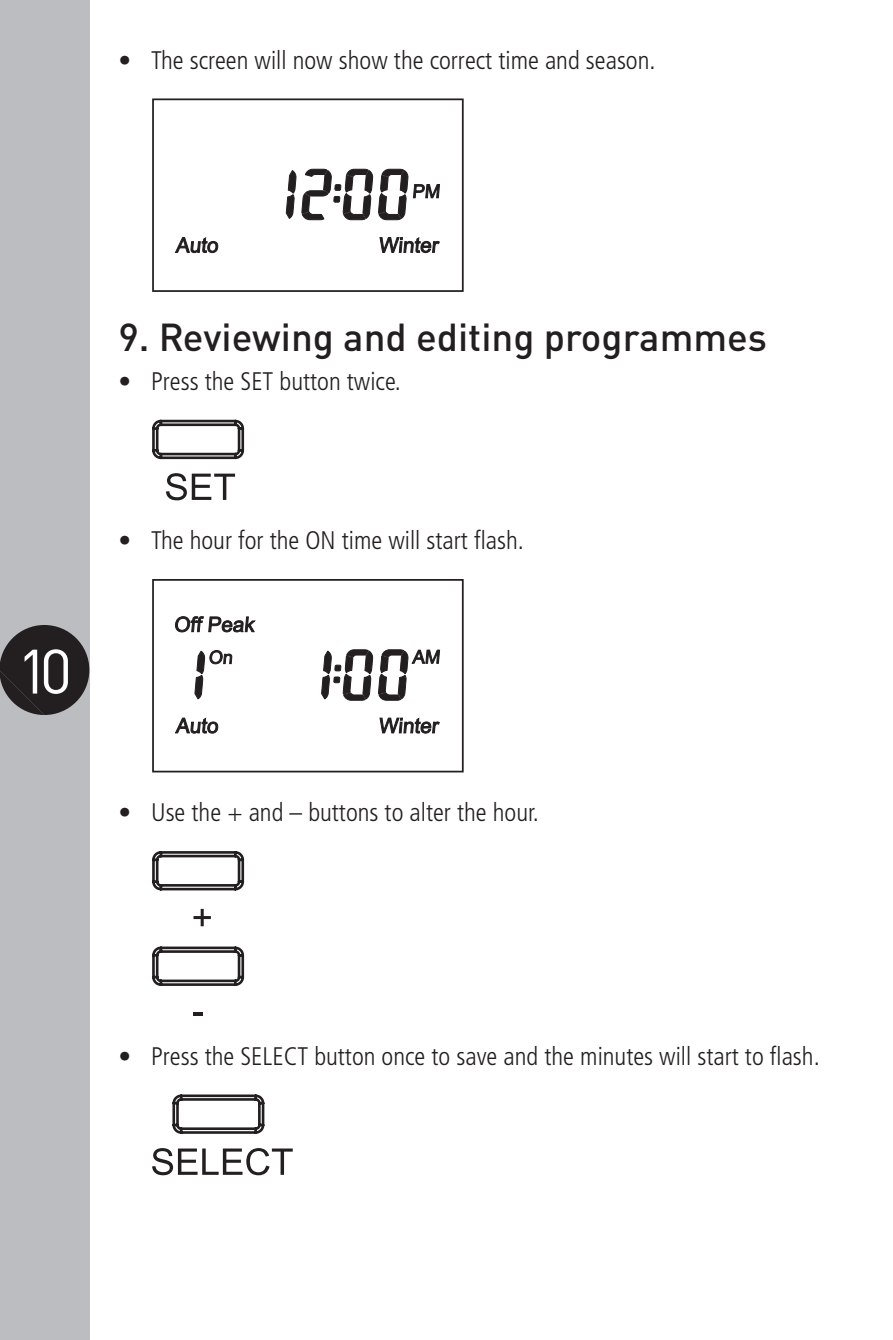
<style>
.page{position:relative;width:893px;height:1340px;background:#fff}
.page>*{position:absolute;margin:0;border:0;box-sizing:border-box;transform-origin:0 0}
.t1{font:61.6px "DINOT";color:#fff}
.t2{font:500 38.5px "DINOT";color:#231f20}
.t3{font:300 condensed 25.55px "Frutiger LT";color:#231f20}
</style>
<div class="page">
<div style="left:0;top:0;width:89px;height:1339px;background:#bcbdc0"></div>
<svg style="left:193px;top:1012px;width:10px;height:3px"></svg>
<svg style="left:152px;top:851px;width:92px;height:135px"></svg>
<svg style="left:152px;top:1148px;width:141px;height:27px"></svg>
<svg style="left:172px;top:1094px;width:93px;height:40px"></svg>
<svg style="left:380px;top:237px;width:59px;height:16px"></svg>
<svg style="left:175px;top:237px;width:43px;height:16px"></svg>
<svg style="left:286px;top:170px;width:10px;height:48px"></svg>
<svg style="left:302px;top:169px;width:138px;height:51px"></svg>
<div style="left:152px;top:98px;width:312px;height:194px;border:2px solid #231f20"></div>
<svg style="left:166px;top:473px;width:69px;height:27px"></svg>
<svg style="left:152px;top:420px;width:92px;height:40px"></svg>
<svg style="left:380px;top:718px;width:59px;height:15px"></svg>
<svg style="left:175px;top:718px;width:43px;height:15px"></svg>
<svg style="left:175px;top:616px;width:80px;height:16px"></svg>
<svg style="left:195px;top:650px;width:37px;height:49px"></svg>
<svg style="left:322px;top:649px;width:118px;height:51px"></svg>
<div style="left:152px;top:579px;width:312px;height:193px;border:2px solid #231f20"></div>
<svg style="left:0;top:625px;width:89px;height:90px"></svg>
<p class="t3" style="left:118px;top:45px;width:539px">• The screen will now show the correct time and season.</p>
<h2 class="t2" style="left:118px;top:312px;width:650px">9. Reviewing and editing programmes</h2>
<p class="t3" style="left:118px;top:366px;width:284px">• Press the SET button twice.</p>
<h1 class="t1" style="left:17px;top:633px;width:57px">10</h1>
<p class="t3" style="left:118px;top:526px;width:407px">• The hour for the ON time will start flash.</p>
<p class="t3" style="left:118px;top:798px;width:422px">• Use the + and – buttons to alter the hour.</p>
<p class="t3" style="left:118px;top:1041px;width:703px">• Press the SELECT button once to save and the minutes will start to flash.</p>
</div>
